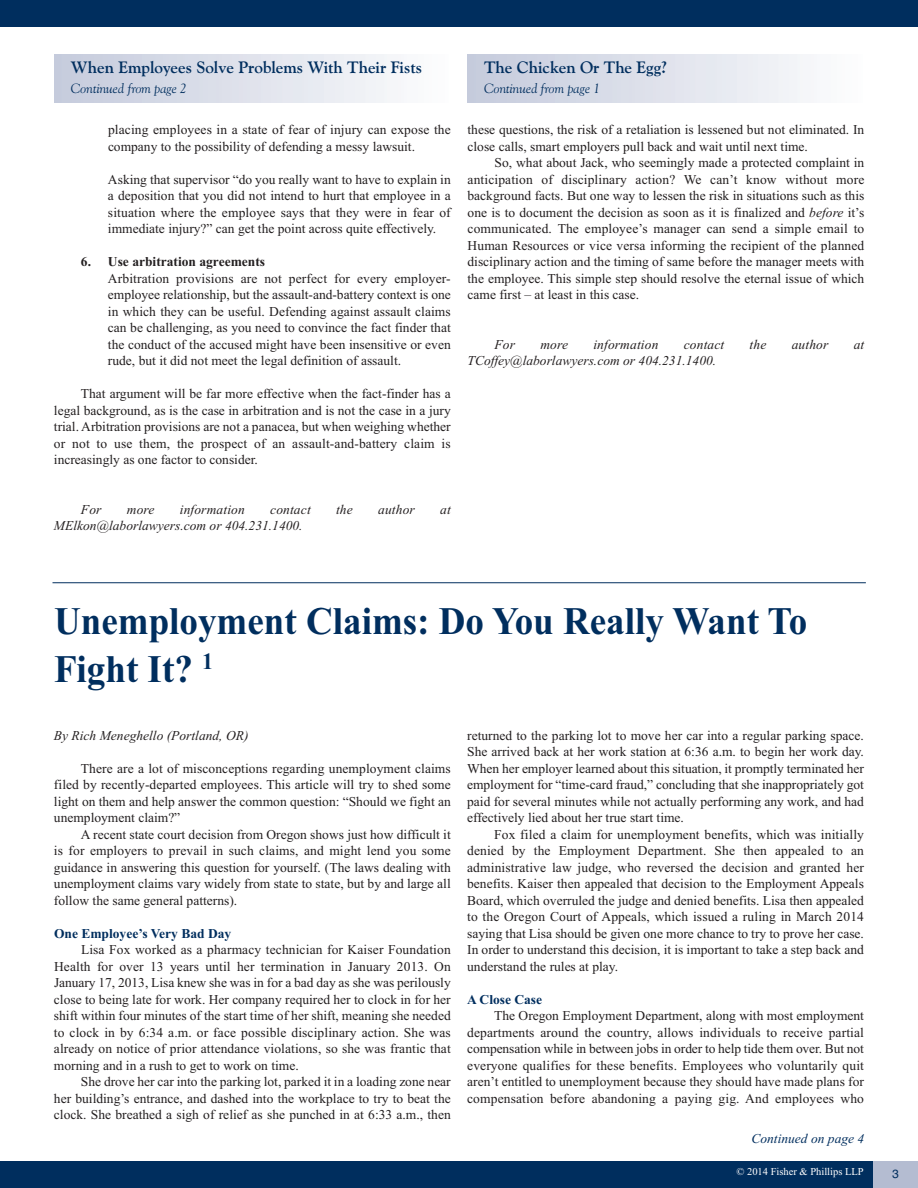
<style>
.page{position:relative;width:918px;height:1188px;background:#fff}
.page>*{position:absolute;margin:0;border:0;box-sizing:border-box;transform-origin:0 0}
.t1{font:700 39px/48px "Times New Roman";color:#002e5e;scale:.95 1}
.t2{font:700 16.5px "Goudy Old Style BT";color:#002e5e}
.t3{font:13.5px/16.5px "Times New Roman";color:#231f20;text-align:justify}
.t4{font:italic 13.5px "Times New Roman";color:#231f20}
.t5{font:italic 13.5px "Goudy Old Style BT";color:#002e5e}
.t6{font:700 13.5px "Times New Roman";color:#002e5e}
.t7{font:700 13.5px "Times New Roman";color:#231f20}
.t8{font:italic 13.5px "Times New Roman";color:#002e5e}
.t9{font:12px "Helvetica";color:#002e5e}
.t10{font:10.5px "Times New Roman";color:#fff}
.s1{font-style:italic}
</style>
<div class="page">
<div style="left:0;top:0;width:918px;height:27px;background:#002e5e"></div>
<div style="left:0;top:1161px;width:918px;height:27px;background:#002e5e"></div>
<div style="left:873px;top:1161px;width:45px;height:27px;background:#b4bcd1"></div>
<div style="left:54px;top:54px;width:396px;height:49px;background:linear-gradient(to right,#c4cadc,#fcfdfd)"></div>
<hr style="left:53px;top:582px;width:813px;height:1px;background:#002e5e">
<div style="left:467px;top:54px;width:397px;height:49px;background:linear-gradient(to right,#c4cadc,#fcfdfe)"></div>
<p class="t2" style="left:71px;top:58px;width:353px">When Employees Solve Problems With Their Fists</p>
<p class="t5" style="left:71px;top:80px;width:118px">Continued from page 2</p>
<p class="t3" style="left:108px;top:122px;width:344px">placing employees in a state of fear of injury can expose the company to the possibility of defending a messy lawsuit.</p>
<p class="t3" style="left:108px;top:171px;width:344px">Asking that supervisor “do you really want to have to explain in a deposition that you did not intend to hurt that employee in a situation where the employee says that they were in fear of immediate injury?” can get the point across quite effectively.</p>
<p class="t7" style="left:81px;top:254px;width:186px">6. Use arbitration agreements</p>
<p class="t3" style="left:108px;top:270px;width:344px">Arbitration provisions are not perfect for every employer&shy;employee relationship, but the assault-and-battery context is one in which they can be useful. Defending against assault claims can be challenging, as you need to convince the fact finder that the conduct of the accused might have been insensitive or even rude, but it did not meet the legal definition of assault.</p>
<p class="t3" style="left:54px;top:386px;width:398px;text-indent:27px">That argument will be far more effective when the fact-finder has a legal background, as is the case in arbitration and is not the case in a jury trial. Arbitration provisions are not a panacea, but when weighing whether or not to use them, the prospect of an assault-and-battery claim is increasingly as one factor to consider.</p>
<p class="t4" style="left:81px;top:501px;width:22px">For</p>
<p class="t4" style="left:127px;top:501px;width:29px">more</p>
<p class="t4" style="left:180px;top:501px;width:67px">information</p>
<p class="t4" style="left:270px;top:501px;width:42px">contact</p>
<p class="t4" style="left:336px;top:501px;width:18px">the</p>
<p class="t4" style="left:378px;top:501px;width:38px">author</p>
<p class="t4" style="left:440px;top:501px;width:12px">at</p>
<p class="t4" style="left:54px;top:518px;width:250px">MElkon@laborlawyers.com or 404.231.1400.</p>
<p class="t2" style="left:484px;top:58px;width:185px">The Chicken Or The Egg?</p>
<p class="t5" style="left:484px;top:80px;width:118px">Continued from page 1</p>
<p class="t3" style="left:468px;top:122px;width:398px">these questions, the risk of a retaliation is lessened but not eliminated. In close calls, smart employers pull back and wait until next time.</p>
<p class="t3" style="left:468px;top:155px;width:398px;text-indent:27px">So, what about Jack, who seemingly made a protected complaint in anticipation of disciplinary action? We can’t know without more background facts. But one way to lessen the risk in situations such as this one is to document the decision as soon as it is finalized and <span class="s1">before</span> it’s communicated. The employee’s manager can send a simple email to Human Resources or vice versa informing the recipient of the planned disciplinary action and the timing of same before the manager meets with the employee. This simple step should resolve the eternal issue of which came first – at least in this case.</p>
<p class="t4" style="left:495px;top:336px;width:22px">For</p>
<p class="t4" style="left:540px;top:336px;width:29px">more</p>
<p class="t4" style="left:593px;top:336px;width:67px">information</p>
<p class="t4" style="left:684px;top:336px;width:42px">contact</p>
<p class="t4" style="left:750px;top:336px;width:18px">the</p>
<p class="t4" style="left:792px;top:336px;width:38px">author</p>
<p class="t4" style="left:854px;top:336px;width:12px">at</p>
<p class="t4" style="left:468px;top:353px;width:250px">TCoffey@laborlawyers.com or 404.231.1400.</p>
<h1 class="t1" style="left:54px;top:596px;width:795px">Unemployment Claims: Do You Really Want To<br>Fight It? <sup>1</sup></h1>
<p class="t4" style="left:54px;top:727px;width:196px">By Rich Meneghello (Portland, OR)</p>
<p class="t3" style="left:54px;top:760px;width:398px;text-indent:27px">There are a lot of misconceptions regarding unemployment claims filed by recently-departed employees. This article will try to shed some light on them and help answer the common question: “Should we fight an unemployment claim?”</p>
<p class="t3" style="left:54px;top:826px;width:398px;text-indent:27px">A recent state court decision from Oregon shows just how difficult it is for employers to prevail in such claims, and might lend you some guidance in answering this question for yourself. (The laws dealing with unemployment claims vary widely from state to state, but by and large all follow the same general patterns).</p>
<p class="t6" style="left:54px;top:925px;width:179px">One Employee’s Very Bad Day</p>
<p class="t3" style="left:54px;top:941px;width:398px;text-indent:27px">Lisa Fox worked as a pharmacy technician for Kaiser Foundation Health for over 13 years until her termination in January 2013. On January 17, 2013, Lisa knew she was in for a bad day as she was perilously close to being late for work. Her company required her to clock in for her shift within four minutes of the start time of her shift, meaning she needed to clock in by 6:34 a.m. or face possible disciplinary action. She was already on notice of prior attendance violations, so she was frantic that morning and in a rush to get to work on time.</p>
<p class="t3" style="left:54px;top:1073px;width:398px;text-indent:27px">She drove her car into the parking lot, parked it in a loading zone near her building’s entrance, and dashed into the workplace to try to beat the clock. She breathed a sigh of relief as she punched in at 6:33 a.m., then</p>
<p class="t3" style="left:467px;top:727px;width:398px">returned to the parking lot to move her car into a regular parking space.<br>She arrived back at her work station at 6:36 a.m. to begin her work day.<br>When her employer learned about this situation, it promptly terminated her employment for “time-card fraud,” concluding that she inappropriately got paid for several minutes while not actually performing any work, and had effectively lied about her true start time.</p>
<p class="t3" style="left:467px;top:826px;width:398px;text-indent:27px">Fox filed a claim for unemployment benefits, which was initially denied by the Employment Department. She then appealed to an administrative law judge, who reversed the decision and granted her benefits. Kaiser then appealed that decision to the Employment Appeals Board, which overruled the judge and denied benefits. Lisa then appealed to the Oregon Court of Appeals, which issued a ruling in March 2014 saying that Lisa should be given one more chance to try to prove her case.<br>In order to understand this decision, it is important to take a step back and understand the rules at play.</p>
<p class="t6" style="left:467px;top:991px;width:76px">A Close Case</p>
<p class="t3" style="left:467px;top:1007px;width:398px;text-indent:27px">The Oregon Employment Department, along with most employment departments around the country, allows individuals to receive partial compensation while in between jobs in order to help tide them over. But not everyone qualifies for these benefits. Employees who voluntarily quit aren’t entitled to unemployment because they should have made plans for compensation before abandoning a paying gig. And employees who</p>
<p class="t8" style="left:751px;top:1131px;width:114px">Continued on page 4</p>
<p class="t10" style="left:737px;top:1166px;width:129px">© 2014 Fisher &amp; Phillips LLP</p>
<p class="t9" style="left:892px;top:1166px;width:8px">3</p>
</div>
